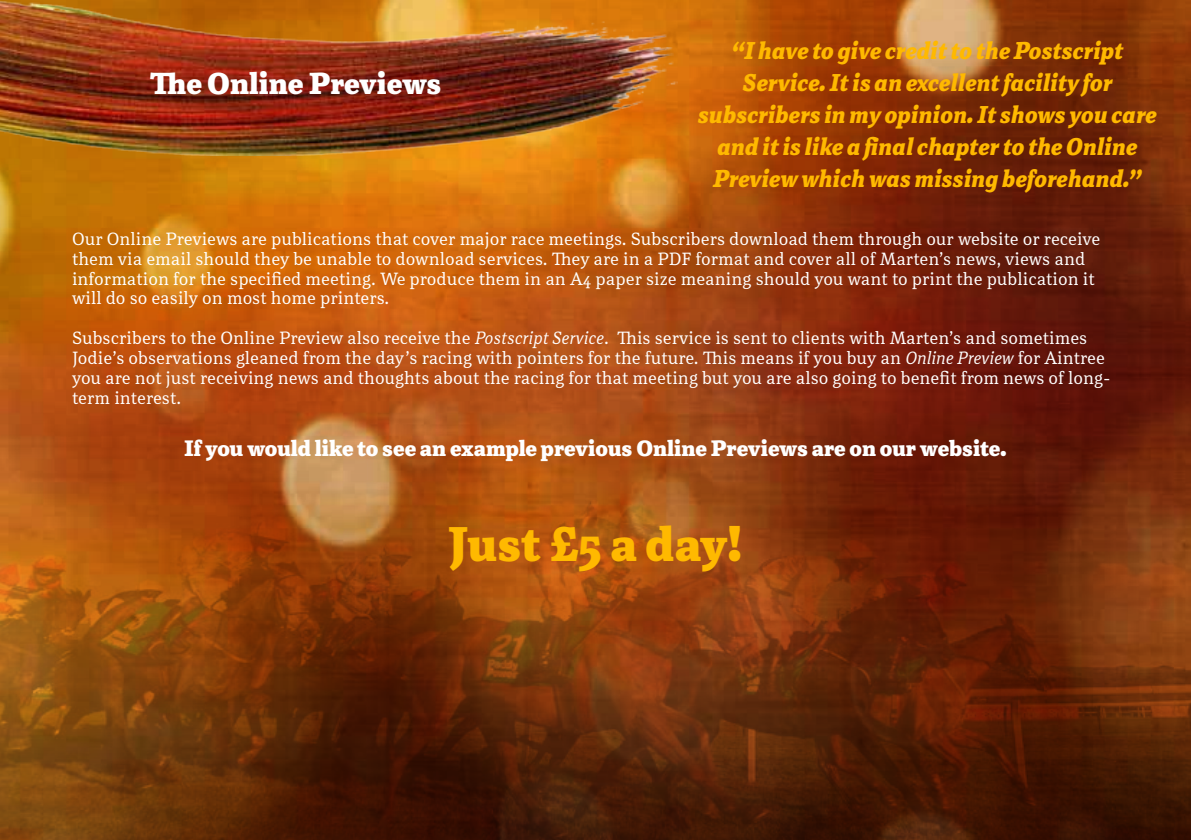
<style>
.page{position:relative;width:1191px;height:840px;background:#fff}
.page>*{position:absolute;margin:0;border:0;box-sizing:border-box;transform-origin:0 0}
.t1{font:900 48px "Rail";letter-spacing:-.005em;color:#ffb900}
.t2{font:900 30px "Rail";color:#fff}
.t3{font:italic 900 24px/32px "Rail";color:#ffb900;text-align:center}
.t4{font:900 22px "Rail";letter-spacing:-.005em;color:#fff}
.t5{font:18px/19.8px "Rail";color:#fff}
.s1{font-style:italic}
</style>
<div class="page">
<img style="left:0;top:0;width:1191px;height:839px">
<img style="left:0;top:0;width:677px;height:156px">
<h2 class="t2" style="left:150px;top:63px;width:293px">The Online Previews</h2>
<h3 class="t3" style="left:698px;top:35px;width:460px">“I have to give credit to the Postscript Service. It is an excellent facility for subscribers in my opinion. It shows you care and it is like a final chapter to the Online Preview which was missing beforehand.”</h3>
<p class="t5" style="left:72px;top:228px;width:1030px">Our Online Previews are publications that cover major race meetings. Subscribers download them through our website or receive them via email should they be unable to download services. They are in a PDF format and cover all of Marten’s news, views and information for the specified meeting. We produce them in an A4 paper size meaning should you want to print the publication it will do so easily on most home printers.</p>
<p class="t5" style="left:72px;top:327px;width:1040px">Subscribers to the Online Preview also receive the <span class="s1">Postscript Service</span>. This service is sent to clients with Marten’s and sometimes Jodie’s observations gleaned from the day’s racing with pointers for the future. This means if you buy an <span class="s1">Online Preview</span> for Aintree you are not just receiving news and thoughts about the racing for that meeting but you are also going to benefit from news of long&shy;term interest.</p>
<p class="t4" style="left:184px;top:432px;width:824px">If you would like to see an example previous Online Previews are on our website.</p>
<h1 class="t1" style="left:448px;top:510px;width:295px">Just £5 a day!</h1>
</div>
